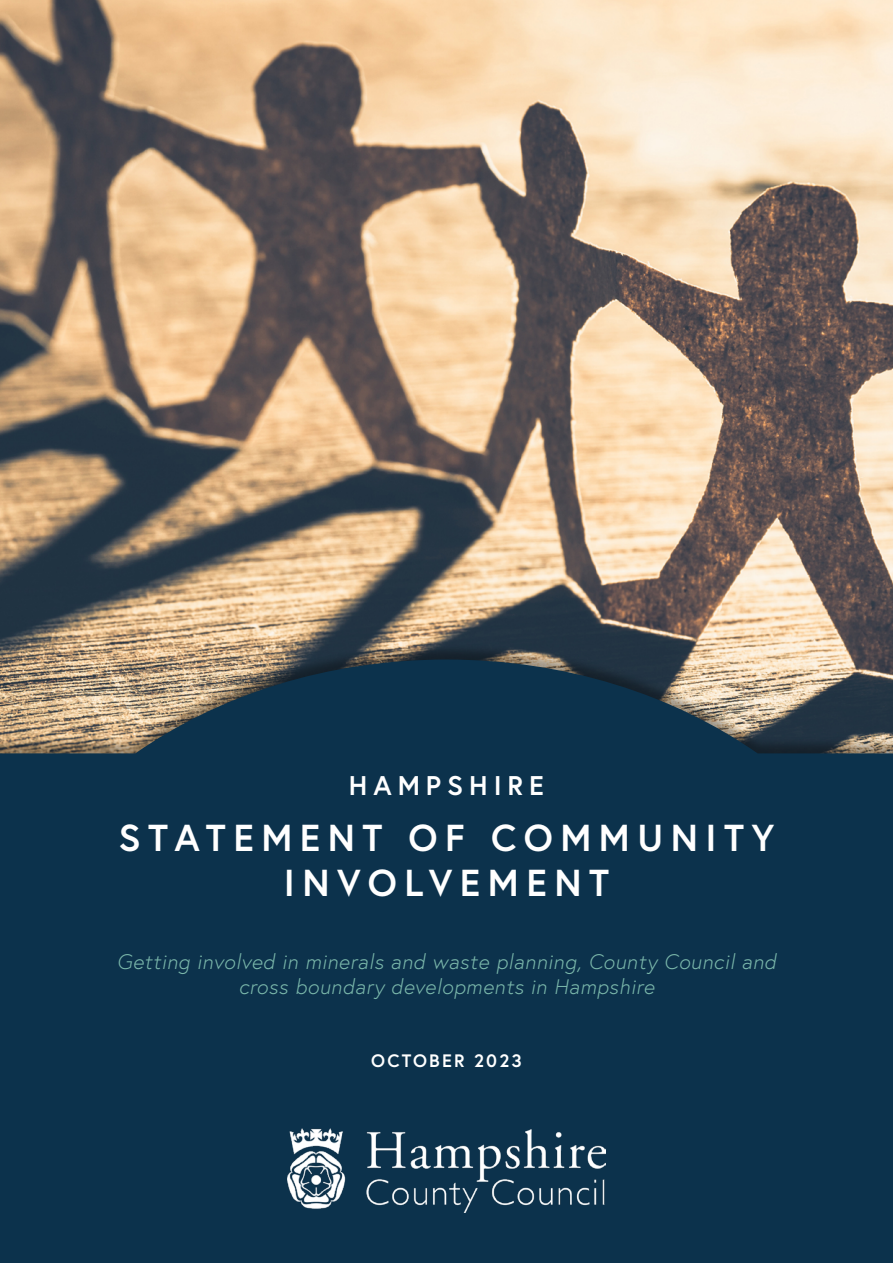
<style>
.page{position:relative;width:893px;height:1263px;background:#fff}
.page>*{position:absolute;margin:0;border:0;box-sizing:border-box;transform-origin:0 0}
.t1{font:700 37.5px/45px "Europa";letter-spacing:.2em;color:#fff;text-align:center}
.t2{font:700 27px "Europa";letter-spacing:.22em;color:#fff}
.t3{font:italic 300 21px/25.2px "Europa";letter-spacing:.03em;color:#7bb8ab;text-align:center}
.t4{font:700 18px "Europa";letter-spacing:.12em;color:#fff}
</style>
<div class="page">
<img style="left:0;top:0;width:893px;height:643px">
<div style="left:0;top:643px;width:893px;height:620px;background:#000;opacity:.36"></div>
<svg style="left:0;top:659px;width:893px;height:604px;background:#17394f"></svg>
<img style="left:288px;top:1129px;width:317px;height:83px">
<p class="t2" style="left:349px;top:767px;width:197px">HAMPSHIRE</p>
<h1 class="t1" style="left:118px;top:814px;width:658px">STATEMENT OF COMMUNITY<br>INVOLVEMENT</h1>
<p class="t3" style="left:117px;top:948px;width:661px">Getting involved in minerals and waste planning, County Council and cross boundary developments in Hampshire</p>
<p class="t4" style="left:371px;top:1048px;width:152px">OCTOBER 2023</p>
</div>
